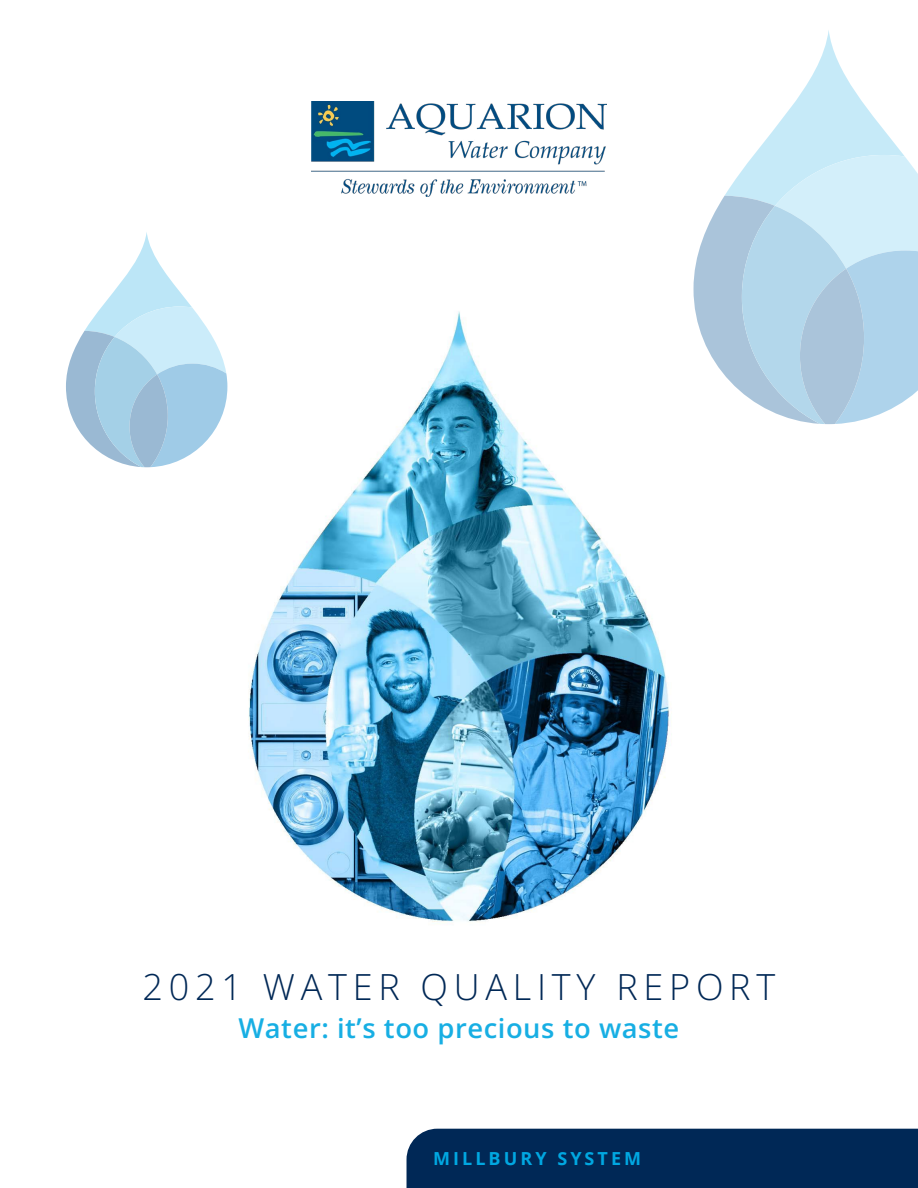
<style>
.page{position:relative;width:918px;height:1188px;background:#fff}
.page>*{position:absolute;margin:0;border:0;box-sizing:border-box;transform-origin:0 0}
.t1{font:36px "Open Sans";letter-spacing:.16em;color:#002856}
.t2{font:27.3px "Open Sans";letter-spacing:.02em;color:#00a7e1}
.t3{font:700 18px "Open Sans";letter-spacing:.17em;color:#00a7e1}
</style>
<div class="page">
<img style="left:227px;top:280px;width:467px;height:643px">
<img style="left:311px;top:101px;width:295px;height:95px">
<div style="left:407px;top:1129px;width:511px;height:59px;background:#002856"></div>
<svg style="left:694px;top:30px;width:224px;height:394px"></svg>
<svg style="left:66px;top:232px;width:161px;height:235px"></svg>
<h1 class="t1" style="left:142px;top:962px;width:634px">2021 WATER QUALITY REPORT</h1>
<p class="t2" style="left:239px;top:1009px;width:442px">Water: it’s too precious to waste</p>
<p class="t3" style="left:433px;top:1146px;width:210px">MILLBURY SYSTEM</p>
</div>
